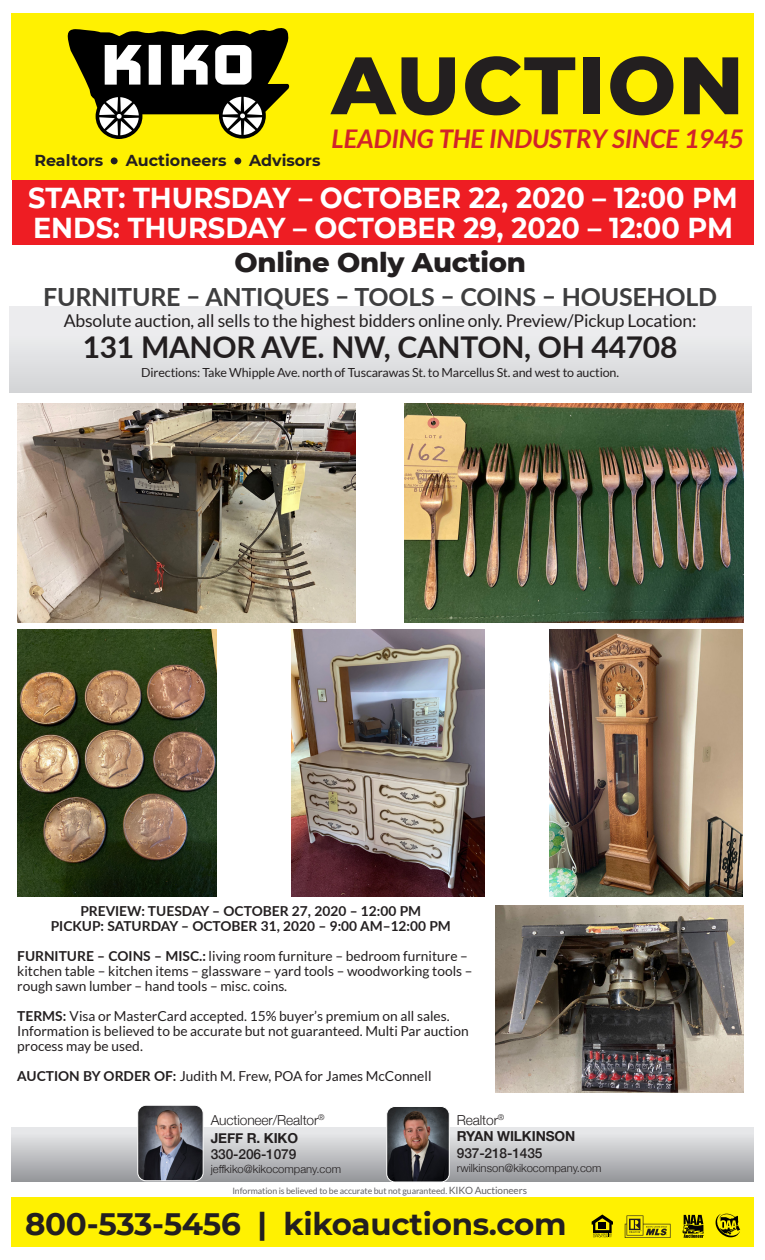
<style>
.page{position:relative;width:765px;height:1260px;background:#fff}
.page>*{position:absolute;margin:0;border:0;box-sizing:border-box;transform-origin:0 0}
.t1{font:800 81.25px "Montserrat";letter-spacing:.025em;color:#231f20}
.t2{font:700 31px "Montserrat";letter-spacing:-.01em;color:#231f20}
.t3{font:700 30px "Lato";letter-spacing:-.01em;color:#231f20}
.t4{font:700 28.75px "Montserrat";color:#fff;scale:.95 1}
.t5{font:800 27.5px "Montserrat";letter-spacing:-.01em;color:#231f20}
.t6{font:italic 700 25.75px "Lato";color:#d1232a}
.t7{font:700 25px "Lato";letter-spacing:-.01em;color:#3e3e3f}
.t8{font:17.5px "Lato";letter-spacing:-.01em;color:#231f20}
.t9{font:700 15.88px "Montserrat";color:#231f20}
.t10{font:13.75px/15px "Lato";color:#231f20}
.t11{font:700 13.75px "Lato";color:#231f20}
.t12{font:300 13.75px "Helvetica Neue";letter-spacing:-.01em;color:#231f20}
.t13{font:500 13.75px "Helvetica Neue";letter-spacing:-.01em;color:#231f20}
.t14{font:700 13.75px "Helvetica Neue";letter-spacing:-.01em;color:#231f20}
.t15{font:12.5px "Lato";letter-spacing:-.01em;color:#231f20}
.t16{font:300 11.25px "Helvetica Neue";color:#231f20}
.t17{font:8.75px "Lato";letter-spacing:-.01em;color:#636366}
.s1{font-weight:700}
.s2{font-size:10px}
</style>
<div class="page">
<div style="left:11px;top:1197px;width:743px;height:49px;background:#fff101"></div>
<svg style="left:592px;top:1215px;width:21px;height:22px"></svg>
<svg style="left:625px;top:1215px;width:45px;height:23px"></svg>
<svg style="left:682px;top:1215px;width:22px;height:23px"></svg>
<svg style="left:716px;top:1214px;width:24px;height:24px"></svg>
<div style="left:9px;top:307px;width:743px;height:86px;background:linear-gradient(to bottom,#f2f2f3,#d5d7d9)"></div>
<div style="left:12px;top:180px;width:742px;height:65px;background:#ee1d23"></div>
<img style="left:17px;top:403px;width:338px;height:219px">
<img style="left:405px;top:403px;width:338px;height:219px">
<img style="left:17px;top:630px;width:199px;height:267px">
<img style="left:291px;top:630px;width:194px;height:267px">
<img style="left:549px;top:630px;width:194px;height:267px">
<div style="left:11px;top:1128px;width:743px;height:53px;background:linear-gradient(to bottom,#edeeef,#96979b)"></div>
<img style="left:387px;top:1108px;width:62px;height:74px">
<div style="left:386px;top:1106px;width:64px;height:77px;border:1px solid #fff;border-radius:8px"></div>
<img style="left:138px;top:1107px;width:65px;height:74px">
<div style="left:137px;top:1105px;width:67px;height:76px;border:1px solid #fff;border-radius:8px"></div>
<img style="left:495px;top:905px;width:248px;height:188px">
<div style="left:11px;top:13px;width:743px;height:167px;background:#fff101"></div>
<svg style="left:67px;top:28px;width:223px;height:111px"></svg>
<div style="left:111px;top:157px;width:7px;height:7px;background:#231f20;border-radius:50%"></div>
<div style="left:234px;top:158px;width:7px;height:6px;background:#231f20;border-radius:50%"></div>
<p class="t9" style="left:34px;top:149px;width:70px">Realtors</p>
<p class="t9" style="left:126px;top:149px;width:102px">Auctioneers</p>
<p class="t9" style="left:249px;top:149px;width:73px">Advisors</p>
<p class="t1" style="left:332px;top:26px;width:414px">AUCTION</p>
<p class="t6" style="left:332px;top:124px;width:414px">LEADING THE INDUSTRY SINCE 1945</p>
<p class="t4" style="left:28px;top:177px;width:748px">START: THURSDAY – OCTOBER 22, 2020 – 12:00 PM</p>
<p class="t4" style="left:33px;top:207px;width:739px">ENDS: THURSDAY – OCTOBER 29, 2020 – 12:00 PM</p>
<p class="t5" style="left:235px;top:242px;width:293px">Online Only Auction</p>
<p class="t7" style="left:43px;top:278px;width:676px">FURNITURE – ANTIQUES – TOOLS – COINS – HOUSEHOLD</p>
<p class="t8" style="left:64px;top:311px;width:634px">Absolute auction, all sells to the highest bidders online only. Preview/Pickup Location:</p>
<p class="t3" style="left:83px;top:325px;width:596px">131 MANOR AVE. NW, CANTON, OH 44708</p>
<p class="t15" style="left:141px;top:365px;width:479px">Directions: Take Whipple Ave. north of Tuscarawas St. to Marcellus St. and west to auction.</p>
<p class="t11" style="left:80px;top:901px;width:342px">PREVIEW: TUESDAY – OCTOBER 27, 2020 – 12:00 PM</p>
<p class="t11" style="left:51px;top:916px;width:402px">PICKUP: SATURDAY – OCTOBER 31, 2020 – 9:00 AM–12:00 PM</p>
<p class="t10" style="left:17px;top:949px;width:457px"><span class="s1">FURNITURE – COINS – MISC.:</span> living room furniture – bedroom furniture – kitchen table – kitchen items – glassware – yard tools – woodworking tools – rough sawn lumber – hand tools – misc. coins.</p>
<p class="t10" style="left:17px;top:1009px;width:453px"><span class="s1">TERMS:</span> Visa or MasterCard accepted. 15% buyer’s premium on all sales.<br>Information is believed to be accurate but not guaranteed. Multi Par auction process may be used.</p>
<p class="t10" style="left:17px;top:1069px;width:416px"><span class="s1">AUCTION BY ORDER OF:</span> Judith M. Frew, POA for James McConnell</p>
<p class="t12" style="left:211px;top:1109px;width:115px">Auctioneer/Realtor<sup>®</sup></p>
<p class="t14" style="left:211px;top:1127px;width:89px">JEFF R. KIKO</p>
<p class="t13" style="left:211px;top:1144px;width:87px">330-206-1079</p>
<p class="t16" style="left:211px;top:1160px;width:132px">jeffkiko@kikocompany.com</p>
<p class="t12" style="left:457px;top:1109px;width:49px">Realtor<sup>®</sup></p>
<p class="t14" style="left:457px;top:1126px;width:120px">RYAN WILKINSON</p>
<p class="t13" style="left:457px;top:1142px;width:87px">937-218-1435</p>
<p class="t16" style="left:457px;top:1159px;width:146px">rwilkinson@kikocompany.com</p>
<p class="t17" style="left:232px;top:1186px;width:296px">Information is believed to be accurate but not guaranteed. <span class="s2">KIKO Auctioneers</span></p>
<p class="t2" style="left:25px;top:1202px;width:543px">800-533-5456 | kikoauctions.com</p>
</div>
